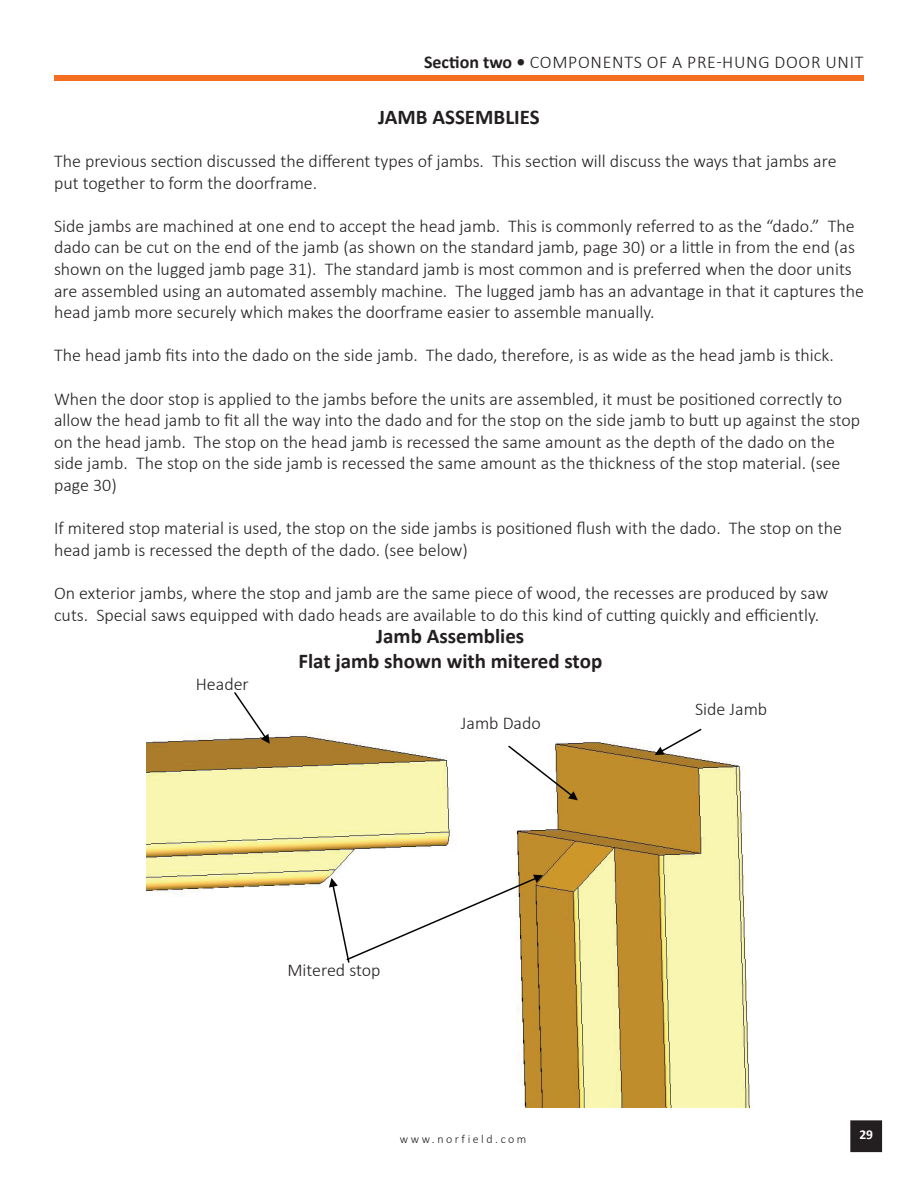
<style>
.page{position:relative;width:918px;height:1188px;background:#fff}
.page>*{position:absolute;margin:0;border:0;box-sizing:border-box;transform-origin:0 0}
.t1{font:700 21px/25.2px "Calibri";color:#231f20;text-align:center}
.t2{font:300 18px/21.6px "Calibri";color:#231f20}
.t3{font:300 18px "Calibri";letter-spacing:.04em;color:#231f20}
.t4{font:700 13.5px "Calibri";color:#fff}
.t5{font:300 12px "Calibri";letter-spacing:.21em;color:#231f20}
.s1{font-weight:700}
</style>
<div class="page">
<div style="left:851px;top:1121px;width:31px;height:31px;background:#231f20"></div>
<div style="left:850px;top:1120px;width:32px;height:32px;border:1px solid #231f20"></div>
<div style="left:54px;top:75px;width:810px;height:6px;background:#f36e21"></div>
<img style="left:147px;top:733px;width:603px;height:375px">
<svg style="left:234px;top:692px;width:36px;height:52px"></svg>
<svg style="left:655px;top:728px;width:47px;height:27px"></svg>
<svg style="left:329px;top:875px;width:214px;height:89px"></svg>
<svg style="left:507px;top:744px;width:71px;height:56px"></svg>
<p class="t3" style="left:424px;top:50px;width:441px"><span class="s1">Section two •</span> COMPONENTS OF A PRE-HUNG DOOR UNIT</p>
<p class="t1" style="left:378px;top:104px;width:163px">JAMB ASSEMBLIES</p>
<p class="t2" style="left:54px;top:150px;width:784px">The previous section discussed the different types of jambs. This section will discuss the ways that jambs are put together to form the doorframe.</p>
<p class="t2" style="left:54px;top:215px;width:811px">Side jambs are machined at one end to accept the head jamb. This is commonly referred to as the “dado.” The dado can be cut on the end of the jamb (as shown on the standard jamb, page 30) or a little in from the end (as shown on the lugged jamb page 31). The standard jamb is most common and is preferred when the door units are assembled using an automated assembly machine. The lugged jamb has an advantage in that it captures the head jamb more securely which makes the doorframe easier to assemble manually.</p>
<p class="t2" style="left:54px;top:344px;width:781px">The head jamb fits into the dado on the side jamb. The dado, therefore, is as wide as the head jamb is thick.</p>
<p class="t2" style="left:54px;top:388px;width:808px">When the door stop is applied to the jambs before the units are assembled, it must be positioned correctly to allow the head jamb to fit all the way into the dado and for the stop on the side jamb to butt up against the stop on the head jamb. The stop on the head jamb is recessed the same amount as the depth of the dado on the side jamb. The stop on the side jamb is recessed the same amount as the thickness of the stop material. (see page 30)</p>
<p class="t2" style="left:54px;top:517px;width:790px">If mitered stop material is used, the stop on the side jambs is positioned flush with the dado. The stop on the head jamb is recessed the depth of the dado. (see below)</p>
<p class="t2" style="left:54px;top:582px;width:776px">On exterior jambs, where the stop and jamb are the same piece of wood, the recesses are produced by saw cuts. Special saws equipped with dado heads are available to do this kind of cutting quickly and efficiently.</p>
<p class="t1" style="left:298px;top:623px;width:305px">Jamb Assemblies<br>Flat jamb shown with mitered stop</p>
<p class="t2" style="left:196px;top:673px;width:54px">Header</p>
<p class="t2" style="left:461px;top:712px;width:81px">Jamb Dado</p>
<p class="t2" style="left:695px;top:698px;width:74px">Side Jamb</p>
<p class="t2" style="left:287px;top:959px;width:95px">Mitered stop</p>
<p class="t5" style="left:400px;top:1132px;width:128px">www.norfield.com</p>
<p class="t4" style="left:859px;top:1126px;width:15px">29</p>
</div>
